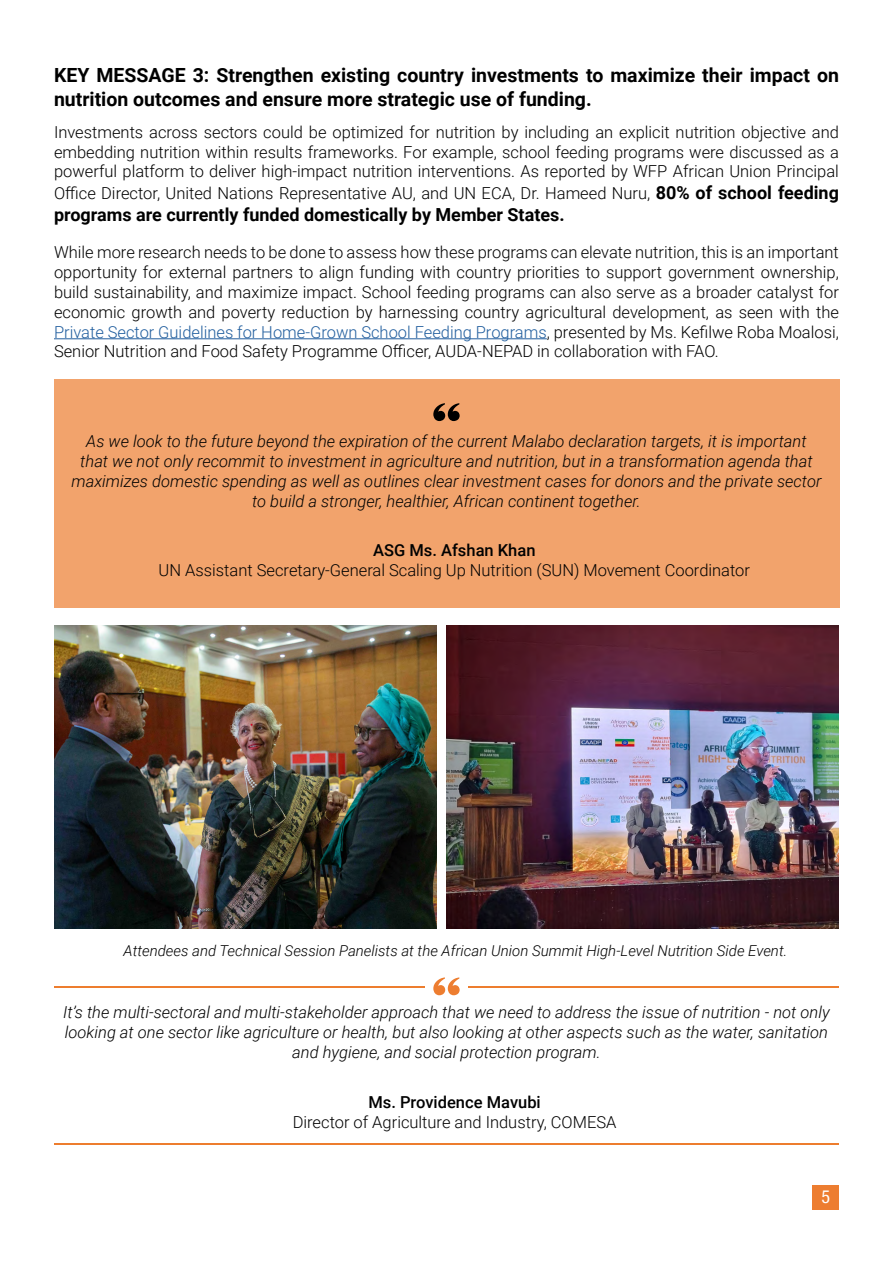
<style>
.page{position:relative;width:893px;height:1263px;background:#fff}
.page>*{position:absolute;margin:0;border:0;box-sizing:border-box;transform-origin:0 0}
.t1{font:700 19.5px/23.4px "Roboto";color:#000}
.t2{font:700 18px "Roboto";color:#000}
.t3{font:condensed 18px "Helvetica Neue LT Std";color:#fff}
.t4{font:300 16.5px/19.8px "Roboto";color:#000;text-align:justify}
.t5{font:italic 300 16.5px/19.8px "Roboto";color:#000101;text-align:center}
.t6{font:300 16.5px "Roboto";color:#000101}
.t7{font:500 16.5px "Roboto";color:#000101}
.t8{font:italic 300 15px "Roboto";color:#000}
.s1{font-weight:700;font-size:18px}
.s2{color:#215e9e}
</style>
<div class="page">
<div style="left:813px;top:1185px;width:26px;height:24px;background:#ed7d30"></div>
<hr style="left:468px;top:986px;width:371px;height:2px;background:#ed7d2e">
<hr style="left:54px;top:986px;width:371px;height:2px;background:#ed7d2e">
<hr style="left:54px;top:1143px;width:785px;height:2px;background:#ed7d2e">
<svg style="left:433px;top:977px;width:27px;height:18px"></svg>
<img style="left:54px;top:625px;width:382px;height:303px">
<img style="left:446px;top:625px;width:393px;height:303px">
<hr style="left:54px;top:338px;width:493px;height:1px;background:#215e9e">
<div style="left:54px;top:379px;width:785px;height:228px;background:#f2a36c"></div>
<svg style="left:433px;top:403px;width:27px;height:18px"></svg>
<p class="t1" style="left:54px;top:63px;width:786px">KEY MESSAGE 3: Strengthen existing country investments to maximize their impact on nutrition outcomes and ensure more strategic use of funding.</p>
<p class="t4" style="left:54px;top:121px;width:786px">Investments across sectors could be optimized for nutrition by including an explicit nutrition objective and embedding nutrition within results frameworks. For example, school feeding programs were discussed as a powerful platform to deliver high-impact nutrition interventions. As reported by WFP African Union Principal</p>
<p class="t4" style="left:54px;top:183px;width:786px">Office Director, United Nations Representative AU, and UN ECA, Dr. Hameed Nuru, <span class="s1">80% of school feeding</span></p>
<p class="t2" style="left:54px;top:202px;width:512px">programs are currently funded domestically by Member States.</p>
<p class="t4" style="left:54px;top:242px;width:786px">While more research needs to be done to assess how these programs can elevate nutrition, this is an important opportunity for external partners to align funding with country priorities to support government ownership, build sustainability, and maximize impact. School feeding programs can also serve as a broader catalyst for economic growth and poverty reduction by harnessing country agricultural development, as seen with the <span class="s2">Private Sector Guidelines for Home-Grown School Feeding Programs</span>, presented by Ms. Kefilwe Roba Moalosi, Senior Nutrition and Food Safety Programme Officer, AUDA-NEPAD in collaboration with FAO.</p>
<p class="t5" style="left:71px;top:431px;width:752px">As we look to the future beyond the expiration of the current Malabo declaration targets, it is important that we not only recommit to investment in agriculture and nutrition, but in a transformation agenda that maximizes domestic spending as well as outlines clear investment cases for donors and the private sector to build a stronger, healthier, African continent together.</p>
<p class="t7" style="left:373px;top:538px;width:164px">ASG Ms. Afshan Khan</p>
<p class="t6" style="left:159px;top:558px;width:593px">UN Assistant Secretary-General Scaling Up Nutrition (SUN) Movement Coordinator</p>
<p class="t8" style="left:124px;top:940px;width:665px">Attendees and Technical Session Panelists at the African Union Summit High-Level Nutrition Side Event.</p>
<p class="t5" style="left:63px;top:1002px;width:768px">It’s the multi-sectoral and multi-stakeholder approach that we need to address the issue of nutrition - not only looking at one sector like agriculture or health, but also looking at other aspects such as the water, sanitation and hygiene, and social protection program.</p>
<p class="t7" style="left:368px;top:1090px;width:174px">Ms. Providence Mavubi</p>
<p class="t6" style="left:293px;top:1110px;width:325px">Director of Agriculture and Industry, COMESA</p>
<p class="t3" style="left:821px;top:1186px;width:10px">5</p>
</div>
